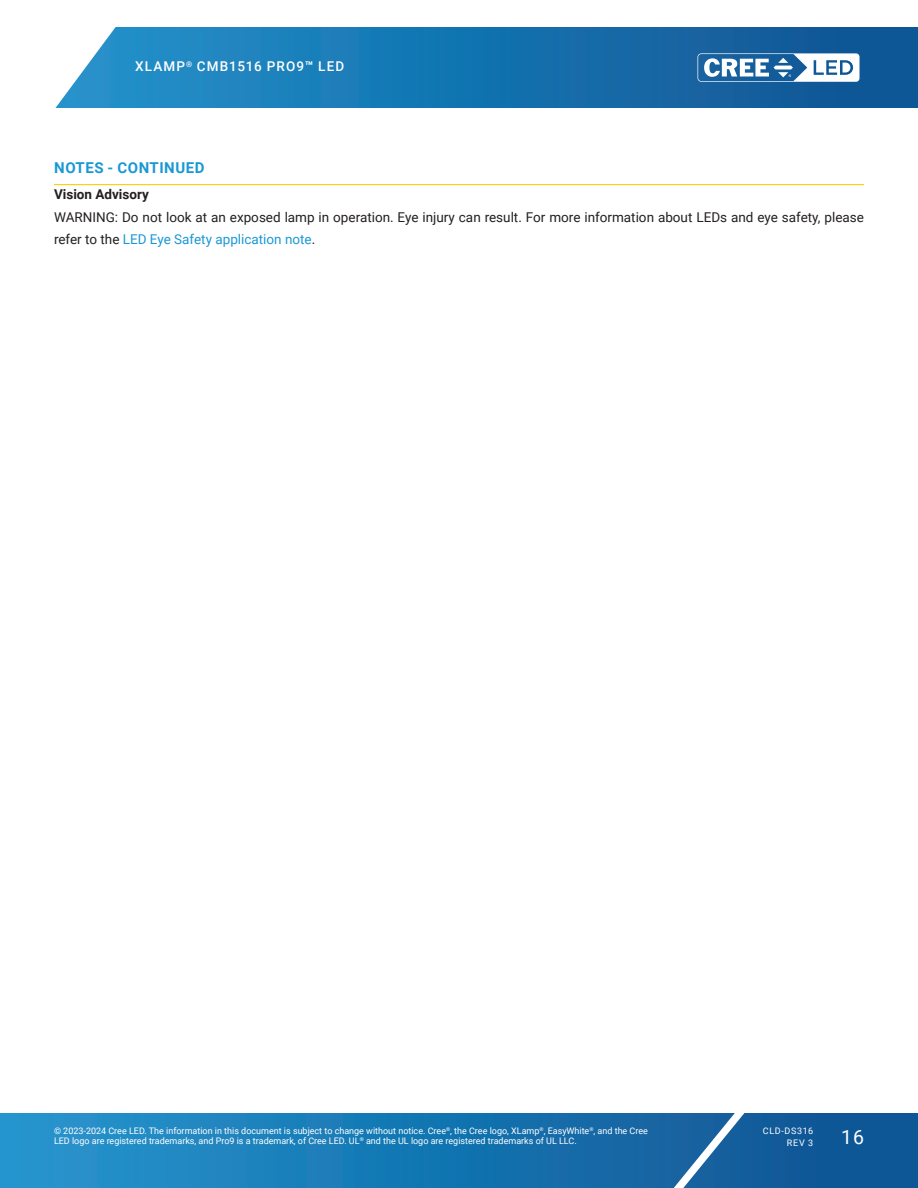
<style>
.page{position:relative;width:918px;height:1188px;background:#fff}
.page>*{position:absolute;margin:0;border:0;box-sizing:border-box;transform-origin:0 0}
.t1{font:19.5px "Roboto";color:#fff}
.Section_heading_with_rule-continued{font:700 15px "Roboto";letter-spacing:.035em;color:#1a98d6}
.Text_justify{font:13.5px/22.5px "Roboto";color:#231f20}
.t2{font:500 13.5px "Roboto";letter-spacing:.085em;color:#fff}
.Section_subheading{font:700 13.5px "Roboto";color:#231f20}
.t3{font:9px/10.8px "Roboto";color:#fff}
.t4{font:9px/12px "Roboto";letter-spacing:.085em;color:#fff;text-align:right}
.s1{font-weight:700}
.s2{color:#1a98d6}
</style>
<div class="page">
<svg style="left:0;top:1113px;width:918px;height:75px;background:#1876b2"></svg>
<svg style="left:644px;top:1113px;width:117px;height:75px;background:#296da6"></svg>
<svg style="left:55px;top:27px;width:863px;height:81px;background:#2078b2"></svg>
<svg style="left:698px;top:53px;width:162px;height:29px"></svg>
<hr style="left:54px;top:184px;width:810px;height:1px;background:#fece08">
<h3 class="t2" style="left:135px;top:57px;width:211px">XLAMP<sup>®</sup> CMB1516 PRO9<span class="s1">™</span> LED</h3>
<p class="Section_heading_with_rule-continued" style="left:54px;top:157px;width:152px">NOTES - CONTINUED</p>
<p class="Section_subheading" style="left:54px;top:185px;width:96px">Vision Advisory</p>
<p class="Text_justify" style="left:54px;top:205px;width:812px">WARNING: Do not look at an exposed lamp in operation. Eye injury can result. For more information about LEDs and eye safety, please refer to the <span class="s2">LED Eye Safety application note</span>.</p>
<p class="t3" style="left:54px;top:1125px;width:596px">© 2023-2024 Cree LED. The information in this document is subject to change without notice. Cree<sup>®</sup>, the Cree logo, XLamp<sup>®</sup>, EasyWhite<sup>®</sup>, and the Cree<br>LED logo are registered trademarks, and Pro9 is a trademark, of Cree LED. UL<sup>®</sup> and the UL logo are registered trademarks of UL LLC.</p>
<p class="t4" style="left:763px;top:1124px;width:52px">CLD-DS316<br>REV 3</p>
<h1 class="t1" style="left:841px;top:1123px;width:24px">16</h1>
</div>
